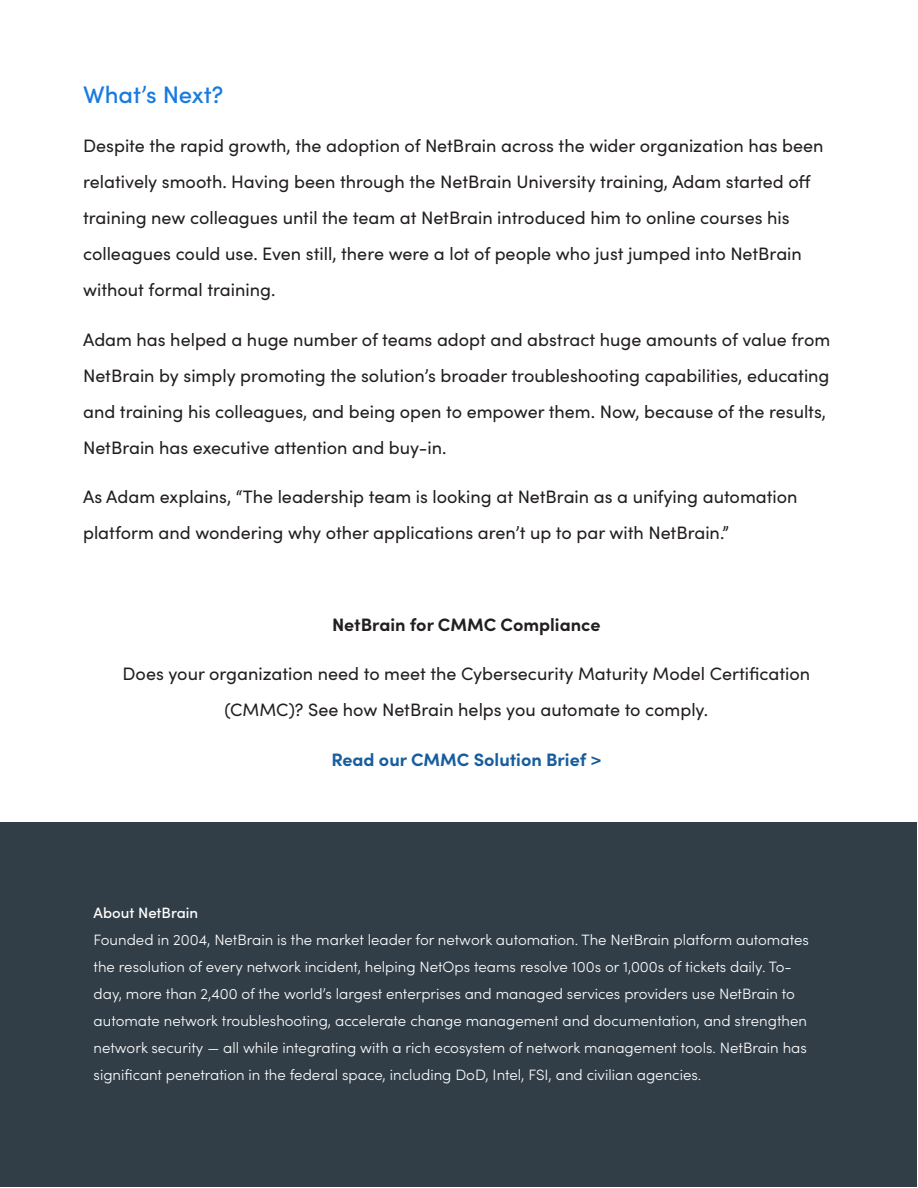
<style>
.page{position:relative;width:918px;height:1188px;background:#fff}
.page>*{position:absolute;margin:0;border:0;box-sizing:border-box;transform-origin:0 0}
.t1{font:500 24px "Sofia Pro";color:#187be0}
.t2{font:18px/36px "Sofia Pro";color:#231f20}
.t3{font:700 18px "Sofia Pro";color:#231f20}
.t4{font:700 18px "Sofia Pro";color:#175d9e}
.t5{font:300 15px/27px "Sofia Pro";color:#fff}
.t6{font:500 15px "Sofia Pro";color:#fff}
</style>
<div class="page">
<div style="left:1px;top:823px;width:916px;height:364px;background:#313e48"></div>
<p class="t1" style="left:83px;top:77px;width:142px">What’s Next?</p>
<p class="t2" style="left:83px;top:127px;width:742px">Despite the rapid growth, the adoption of NetBrain across the wider organization has been relatively smooth. Having been through the NetBrain University training, Adam started off training new colleagues until the team at NetBrain introduced him to online courses his colleagues could use. Even still, there were a lot of people who just jumped into NetBrain without formal training.</p>
<p class="t2" style="left:83px;top:320px;width:749px">Adam has helped a huge number of teams adopt and abstract huge amounts of value from NetBrain by simply promoting the solution’s broader troubleshooting capabilities, educating and training his colleagues, and being open to empower them. Now, because of the results, NetBrain has executive attention and buy-in.</p>
<p class="t2" style="left:83px;top:478px;width:716px">As Adam explains, “The leadership team is looking at NetBrain as a unifying automation platform and wondering why other applications aren’t up to par with NetBrain.”</p>
<p class="t3" style="left:332px;top:610px;width:270px">NetBrain for CMMC Compliance</p>
<p class="t2" style="left:123px;top:655px;width:689px;text-align:center">Does your organization need to meet the Cybersecurity Maturity Model Certification (CMMC)? See how NetBrain helps you automate to comply.</p>
<p class="t4" style="left:331px;top:745px;width:271px">Read our CMMC Solution Brief &gt;</p>
<p class="t6" style="left:94px;top:901px;width:106px">About NetBrain</p>
<p class="t5" style="left:94px;top:925px;width:717px">Founded in 2004, NetBrain is the market leader for network automation. The NetBrain platform automates the resolution of every network incident, helping NetOps teams resolve 100s or 1,000s of tickets daily. To&shy;day, more than 2,400 of the world’s largest enterprises and managed services providers use NetBrain to automate network troubleshooting, accelerate change management and documentation, and strengthen network security — all while integrating with a rich ecosystem of network management tools. NetBrain has significant penetration in the federal space, including DoD, Intel, FSI, and civilian agencies.</p>
</div>
